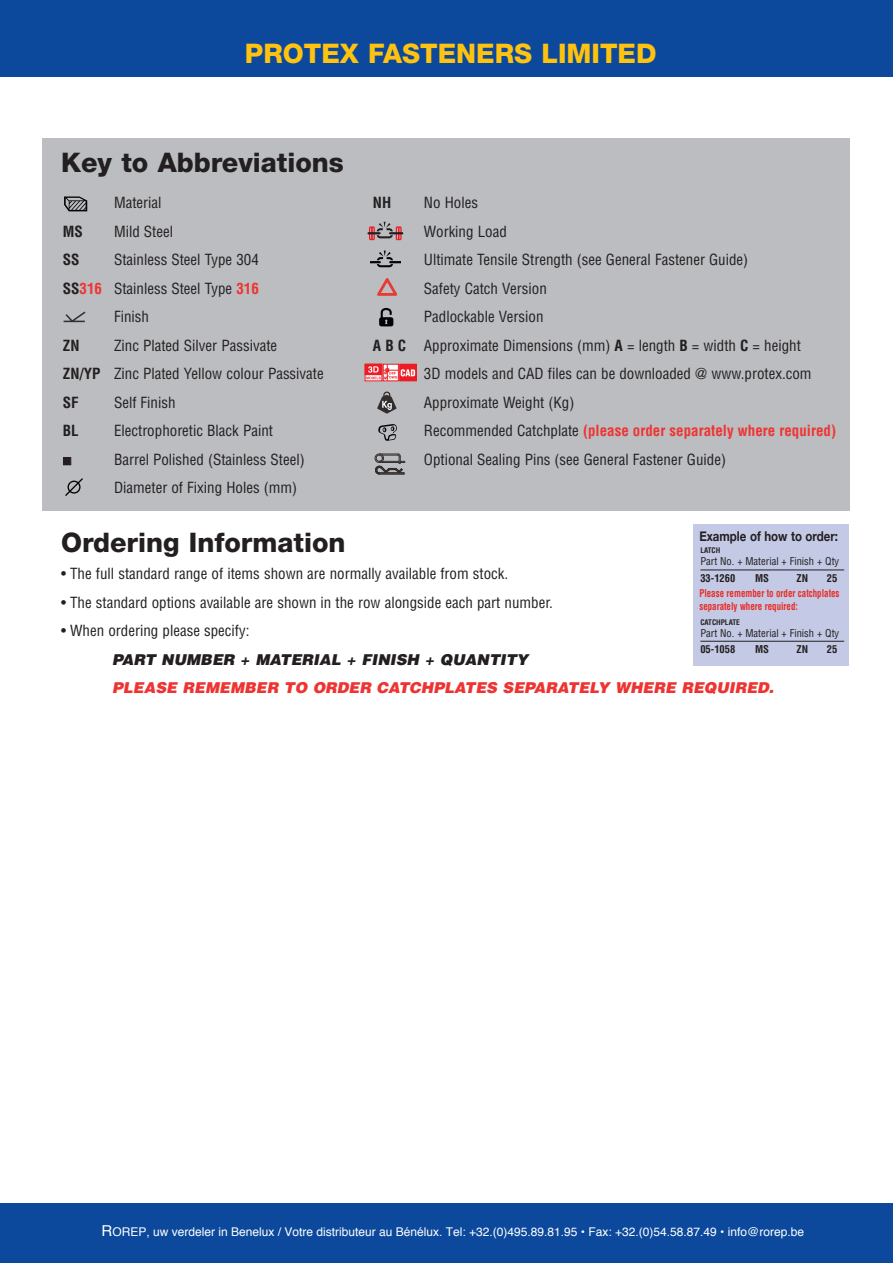
<style>
.page{position:relative;width:893px;height:1263px;background:#fff}
.page>*{position:absolute;margin:0;border:0;box-sizing:border-box;transform-origin:0 0}
.t1{font:800 27px "Helvetica Neue";color:#231f20}
.t2{font:800 27px "Helvetica Neue";color:#ffc20e}
.t3{font:condensed 15px/28.5px "Helvetica";color:#231f20}
.t4{font:700 condensed 15px "Helvetica";color:#ee3433}
.t5{font:italic 900 15px "Helvetica";color:#ee3433}
.t6{font:italic 900 15px "Helvetica";color:#231f20}
.t7{font:700 condensed 15px "Helvetica";color:#231f20}
.t8{font:700 13.5px "Helvetica Neue";color:#231f20;scale:.85 1}
.t9{font:12px "Helvetica";color:#fff}
.t10{font:700 condensed 10.5px/12.6px "Helvetica";color:#e82b25;scale:.85 1}
.t11{font:condensed 10.5px "Helvetica";color:#231f20}
.t12{font:700 condensed 10.5px "Helvetica";color:#231f20}
.t13{font:10.5px "Zapf Dingbats ITC";color:#231f20}
.t14{font:700 condensed 7.5px "Helvetica";color:#231f20}
.s1{font-weight:700}
.s2{font-weight:700;color:#ee3433}
.s3{font-weight:400;color:#231f20}
.s4{font-size:15px}
</style>
<div class="page">
<div style="left:0;top:0;width:893px;height:77px;background:#0c499c"></div>
<div style="left:0;top:1203px;width:893px;height:60px;background:#0c499c"></div>
<div style="left:43px;top:139px;width:807px;height:372px;background:#bbbdc0"></div>
<div style="left:63px;top:457px;width:8px;height:8px;border:1px solid #231f20"></div>
<svg style="left:377px;top:278px;width:20px;height:18px"></svg>
<svg style="left:379px;top:308px;width:14px;height:18px"></svg>
<svg style="left:370px;top:251px;width:30px;height:16px"></svg>
<div style="left:369px;top:226px;width:3px;height:14px;border:1px solid #ed1c24"></div>
<div style="left:371px;top:226px;width:4px;height:14px;border:1px solid #ed1c24"></div>
<div style="left:396px;top:226px;width:3px;height:14px;border:1px solid #ed1c24"></div>
<div style="left:398px;top:226px;width:4px;height:14px;border:1px solid #ed1c24"></div>
<svg style="left:367px;top:222px;width:36px;height:16px"></svg>
<svg style="left:65px;top:478px;width:18px;height:18px"></svg>
<svg style="left:378px;top:424px;width:19px;height:17px"></svg>
<svg style="left:377px;top:391px;width:20px;height:23px"></svg>
<svg style="left:64px;top:311px;width:21px;height:11px"></svg>
<svg style="left:64px;top:196px;width:23px;height:15px"></svg>
<svg style="left:375px;top:454px;width:30px;height:21px"></svg>
<div style="left:693px;top:524px;width:156px;height:142px;background:#c4cae5"></div>
<hr style="left:700px;top:570px;width:144px;height:1px;background:#231f20">
<hr style="left:700px;top:641px;width:144px;height:1px;background:#231f20">
<div style="left:365px;top:364px;width:17px;height:17px;border:1px solid #ed1c24"></div>
<div style="left:399px;top:364px;width:17px;height:17px;border:1px solid #ed1c24"></div>
<div style="left:365px;top:364px;width:17px;height:11px;border:1px solid #ed1c24"></div>
<svg style="left:366px;top:364px;width:49px;height:17px"></svg>
<h1 class="t2" style="left:245px;top:43px;width:413px">PROTEX FASTENERS LIMITED</h1>
<h1 class="t1" style="left:61px;top:153px;width:284px">Key to Abbreviations</h1>
<p class="t3" style="left:114px;top:190px;width:49px">Material</p>
<p class="t7" style="left:63px;top:226px;width:22px">MS</p>
<p class="t3" style="left:114px;top:218px;width:61px">Mild Steel</p>
<p class="t7" style="left:63px;top:254px;width:18px">SS</p>
<p class="t3" style="left:114px;top:247px;width:146px">Stainless Steel Type 304</p>
<p class="t3" style="left:63px;top:275px;width:197px"><span class="s1">SS</span><span class="s2">316</span> Stainless Steel Type <span class="s2">316</span></p>
<p class="t3" style="left:114px;top:304px;width:36px">Finish</p>
<p class="t7" style="left:63px;top:340px;width:18px">ZN</p>
<p class="t7" style="left:373px;top:197px;width:20px">NH</p>
<p class="t3" style="left:424px;top:190px;width:56px">No Holes</p>
<p class="t3" style="left:424px;top:218px;width:84px">Working Load</p>
<p class="t3" style="left:424px;top:247px;width:326px">Ultimate Tensile Strength (see General Fastener Guide)</p>
<p class="t3" style="left:424px;top:275px;width:124px">Safety Catch Version</p>
<p class="t3" style="left:424px;top:304px;width:121px">Padlockable Version</p>
<p class="t3" style="left:373px;top:332px;width:429px"><span class="s1">A B C</span> Approximate Dimensions (mm) <span class="s1">A</span> = length <span class="s1">B</span> = width <span class="s1">C</span> = height</p>
<p class="t3" style="left:424px;top:361px;width:389px">3D models and CAD files can be downloaded @ www.protex.com</p>
<p class="t3" style="left:424px;top:389px;width:152px">Approximate Weight (Kg)</p>
<p class="t4" style="left:424px;top:425px;width:414px"><span class="s3">Recommended Catchplate</span> (please order separately where required)</p>
<p class="t3" style="left:424px;top:446px;width:304px">Optional Sealing Pins (see General Fastener Guide)</p>
<p class="t3" style="left:63px;top:332px;width:262px;text-indent:51px">Zinc Plated Silver Passivate<br><span class="s1">ZN/YP</span> Zinc Plated Yellow colour Passivate<br><span class="s1">SF</span></p>
<p class="t3" style="left:114px;top:389px;width:63px">Self Finish</p>
<p class="t7" style="left:63px;top:425px;width:17px">BL</p>
<p class="t3" style="left:114px;top:418px;width:161px">Electrophoretic Black Paint</p>
<p class="t13" style="left:63px;top:456px;width:9px">■</p>
<p class="t3" style="left:114px;top:446px;width:192px">Barrel Polished (Stainless Steel)<br>Diameter of Fixing Holes (mm)</p>
<h1 class="t1" style="left:61px;top:533px;width:286px">Ordering Information</h1>
<p class="t8" style="left:699px;top:528px;width:165px">Example of how to order:</p>
<p class="t11" style="left:700px;top:557px;width:140px">Part No. + Material + Finish + Qty</p>
<p class="t12" style="left:700px;top:574px;width:36px">33-1260</p>
<p class="t12" style="left:755px;top:574px;width:16px">MS</p>
<p class="t12" style="left:797px;top:574px;width:13px">ZN</p>
<p class="t12" style="left:827px;top:574px;width:12px">25</p>
<p class="t10" style="left:699px;top:588px;width:166px">Please remember to order catchplates separately where required:</p>
<p class="t11" style="left:700px;top:629px;width:140px">Part No. + Material + Finish + Qty</p>
<p class="t12" style="left:700px;top:645px;width:36px">05-1058</p>
<p class="t12" style="left:755px;top:645px;width:16px">MS</p>
<p class="t12" style="left:797px;top:645px;width:13px">ZN</p>
<p class="t12" style="left:827px;top:645px;width:12px">25</p>
<p class="t14" style="left:700px;top:548px;width:22px">LATCH</p>
<p class="t3" style="left:61px;top:561px;width:449px">• The full standard range of items shown are normally available from stock.</p>
<p class="t3" style="left:61px;top:589px;width:493px">• The standard options available are shown in the row alongside each part number.</p>
<p class="t3" style="left:61px;top:618px;width:190px">• When ordering please specify:</p>
<p class="t6" style="left:112px;top:654px;width:418px">PART NUMBER + MATERIAL + FINISH + QUANTITY</p>
<p class="t5" style="left:112px;top:682px;width:666px">PLEASE REMEMBER TO ORDER CATCHPLATES SEPARATELY WHERE REQUIRED.</p>
<p class="t14" style="left:700px;top:619px;width:41px">CATCHPLATE</p>
<p class="t9" style="left:102px;top:1223px;width:704px"><span class="s4">R</span>OREP, uw verdeler in Benelux / Votre distributeur au Bénélux. Tel: +32.(0)495.89.81.95 • Fax: +32.(0)54.58.87.49 • info@rorep.be</p>
</div>
